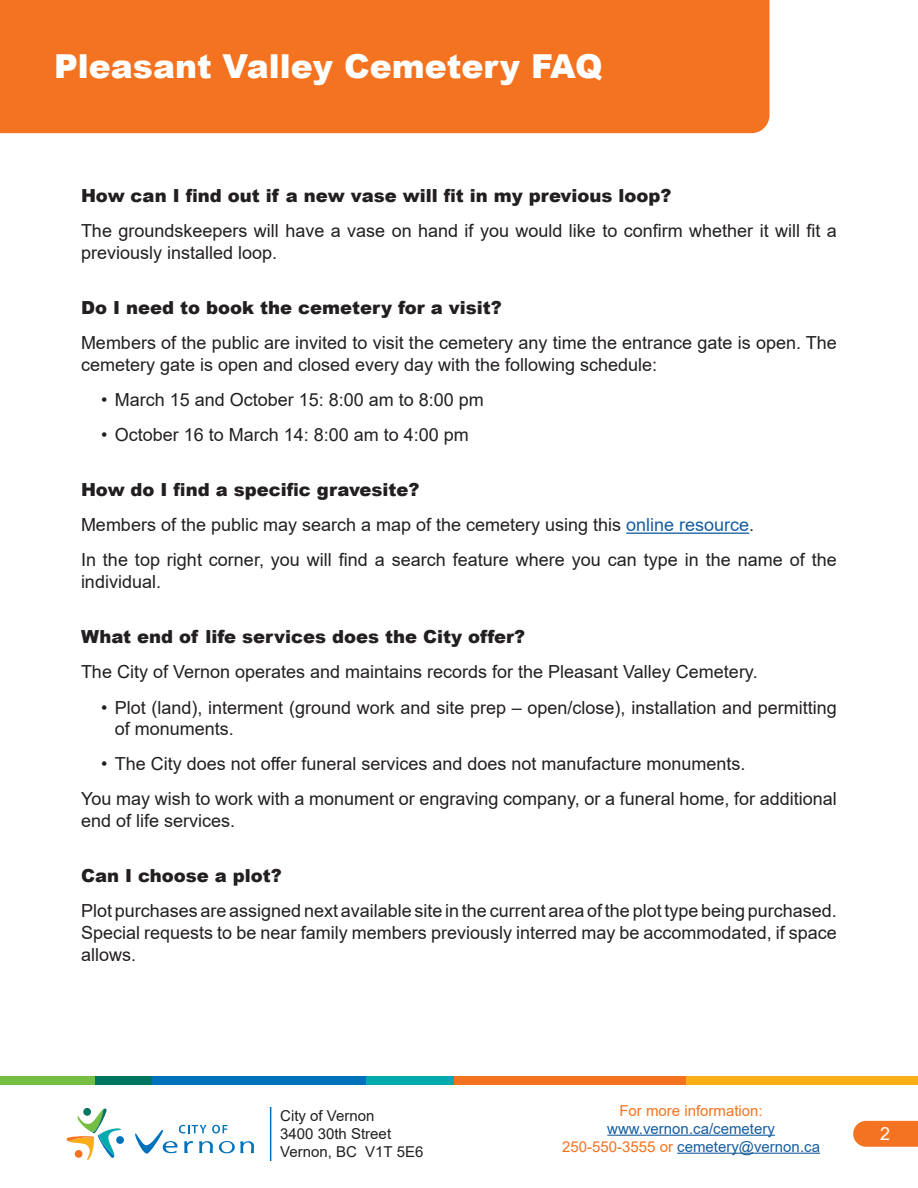
<style>
.page{position:relative;width:918px;height:1188px;background:#fff}
.page>*{position:absolute;margin:0;border:0;box-sizing:border-box;transform-origin:0 0}
.t1{font:900 33px "Arial";color:#fff}
.Body{font:18px/21.6px "Arial";color:#231f20}
.Question{font:900 18px "Arial";color:#231f20}
.t2{font:18px "Arial";color:#fff}
.t3{font:15px/18px "Arial";color:#175d9e;text-align:center}
.t4{font:15px/18px "Arial";color:#231f20}
.t5{font:15px "Arial";color:#f47321}
.s1{color:#175d9e}
.s2{color:#f47321}
</style>
<div class="page">
<svg style="left:853px;top:1121px;width:65px;height:26px;background:#f47a2c"></svg>
<div style="left:0;top:0;width:769px;height:133px;background:#f47321"></div>
<div style="left:0;top:1077px;width:98px;height:8px;background:#74bf43"></div>
<div style="left:95px;top:1077px;width:97px;height:8px;background:#007560"></div>
<div style="left:152px;top:1077px;width:302px;height:8px;background:#0072bc"></div>
<div style="left:366px;top:1077px;width:88px;height:8px;background:#00aaad"></div>
<div style="left:454px;top:1077px;width:281px;height:8px;background:#f47321"></div>
<div style="left:686px;top:1077px;width:232px;height:8px;background:#faaf18"></div>
<svg style="left:66px;top:1108px;width:58px;height:52px"></svg>
<svg style="left:135px;top:1125px;width:119px;height:29px"></svg>
<hr style="left:607px;top:1135px;width:168px;height:1px;background:#175d9e">
<hr style="left:677px;top:1153px;width:143px;height:1px;background:#175d9e">
<hr style="left:270px;top:1107px;width:1px;height:54px;background:#0072bc">
<hr style="left:626px;top:533px;width:123px;height:1px;background:#175d9e">
<h1 class="t1" style="left:54px;top:42px;width:550px">Pleasant Valley Cemetery FAQ</h1>
<p class="Question" style="left:81px;top:182px;width:592px">How can I find out if a new vase will fit in my previous loop?</p>
<p class="Body" style="left:81px;top:220px;width:757px">The groundskeepers will have a vase on hand if you would like to confirm whether it will fit a previously installed loop.</p>
<p class="Question" style="left:81px;top:294px;width:422px">Do I need to book the cemetery for a visit?</p>
<p class="Body" style="left:81px;top:332px;width:757px">Members of the public are invited to visit the cemetery any time the entrance gate is open. The cemetery gate is open and closed every day with the following schedule:</p>
<p class="Body" style="left:101px;top:388px;width:384px">• March 15 and October 15: 8:00 am to 8:00 pm</p>
<p class="Body" style="left:101px;top:424px;width:369px">• October 16 to March 14: 8:00 am to 4:00 pm</p>
<p class="Question" style="left:81px;top:477px;width:340px">How do I find a specific gravesite?</p>
<p class="Body" style="left:81px;top:514px;width:675px">Members of the public may search a map of the cemetery using this <span class="s1">online resource</span>.</p>
<p class="Body" style="left:81px;top:549px;width:757px">In the top right corner, you will find a search feature where you can type in the name of the individual.</p>
<p class="Question" style="left:81px;top:624px;width:446px">What end of life services does the City offer?</p>
<p class="Body" style="left:81px;top:661px;width:678px">The City of Vernon operates and maintains records for the Pleasant Valley Cemetery.</p>
<p class="Body" style="left:115px;top:696px;width:724px;text-indent:-14px">• Plot (land), interment (ground work and site prep – open/close), installation and permitting of monuments.</p>
<p class="Body" style="left:101px;top:753px;width:646px">• The City does not offer funeral services and does not manufacture monuments.</p>
<p class="Body" style="left:81px;top:788px;width:757px">You may wish to work with a monument or engraving company, or a funeral home, for additional end of life services.</p>
<p class="Question" style="left:81px;top:863px;width:202px">Can I choose a plot?</p>
<p class="Body" style="left:81px;top:900px;width:757px;text-align:justify">Plot purchases are assigned next available site in the current area of the plot type being purchased.<br>Special requests to be near family members previously interred may be accommodated, if space allows.</p>
<p class="t4" style="left:280px;top:1107px;width:145px">City of Vernon<br>3400 30th Street<br>Vernon, BC V1T 5E6</p>
<p class="t5" style="left:619px;top:1100px;width:145px">For more information:</p>
<p class="t3" style="left:562px;top:1119px;width:259px">www.vernon.ca/cemetery<br><span class="s2">250-550-3555 or</span> cemetery@vernon.ca</p>
<p class="t2" style="left:880px;top:1121px;width:12px">2</p>
</div>
